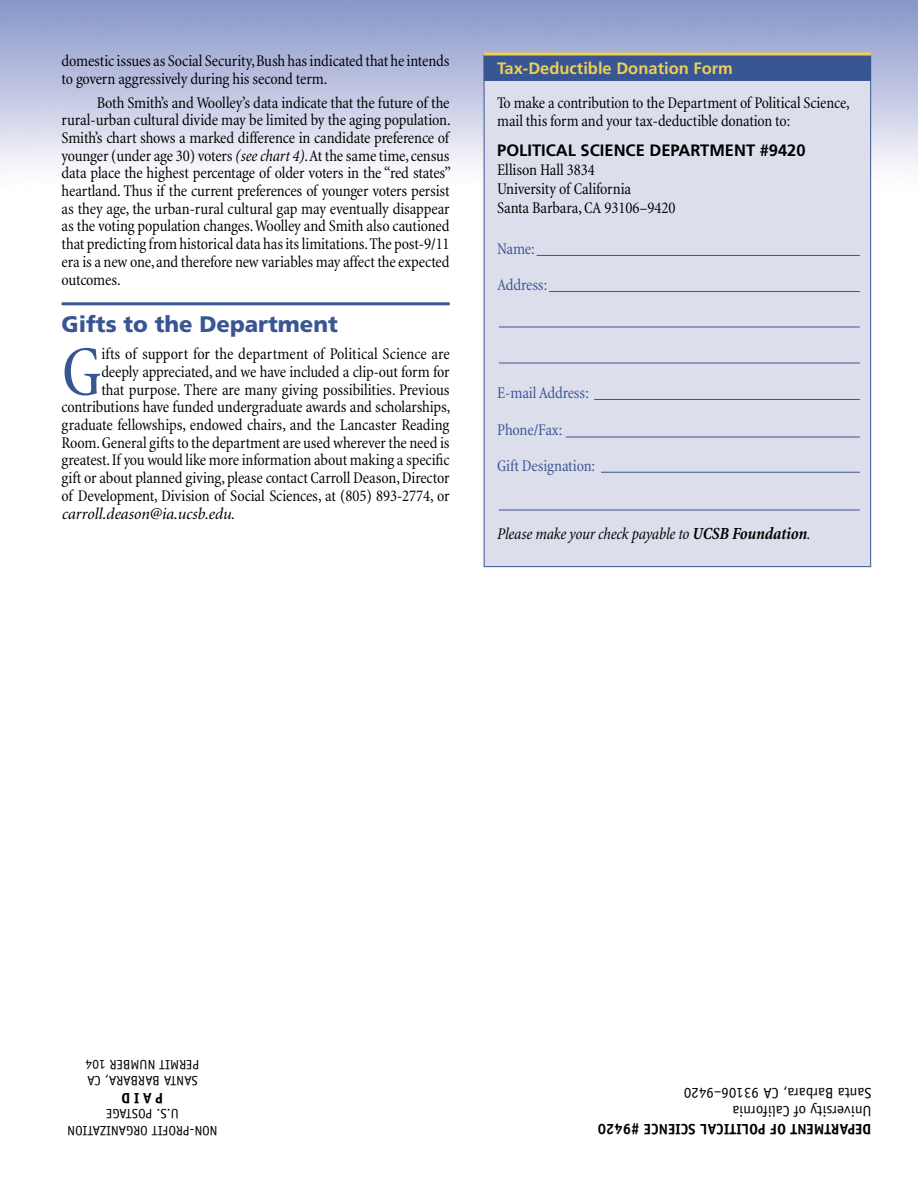
<style>
.page{position:relative;width:918px;height:1188px;background:#fff}
.page>*{position:absolute;margin:0;border:0;box-sizing:border-box;transform-origin:0 0}
.t1{font:condensed 71.85px "Minion";color:#385694}
.t2{font:900 22.5px "Frutiger";color:#385694}
.t3{font:condensed 16.5px/17.7px "Minion";letter-spacing:-.01em;color:#000}
.t4{font:condensed 16.5px/36px "Minion";letter-spacing:-.01em;color:#385694}
.t5{font:italic condensed 16.5px "Minion";letter-spacing:-.01em;color:#000}
.t6{font:700 16.5px "Frutiger";color:#000}
.t7{font:italic 16.5px "Minion";letter-spacing:-.005em;color:#000}
.t8{font:700 16.5px "Frutiger";color:#edcf55}
.t9{font:15px/18px "Officina Sans";color:#000}
.t10{font:700 15px "Officina Sans";color:#000}
.t11{font:13.5px/16.5px "Officina Sans";color:#000;text-align:center}
.s1{font-style:italic}
.s2{font-style:normal;font-stretch:condensed}
.s3{font-weight:700;font-size:17.25px}
</style>
<div class="page">
<img style="left:0;top:0;width:918px;height:533px">
<div style="left:484px;top:55px;width:387px;height:512px;background:#dddeec"></div>
<div style="left:484px;top:54px;width:386px;height:26px;background:#385694"></div>
<div style="left:484px;top:53px;width:387px;height:28px;border:2px solid #385694"></div>
<svg style="left:484px;top:52px;width:387px;height:4px;background:#cdbc6c"></svg>
<hr style="left:537px;top:255px;width:323px;height:1px;background:#385694">
<hr style="left:549px;top:291px;width:311px;height:1px;background:#385694">
<hr style="left:594px;top:399px;width:266px;height:1px;background:#385694">
<hr style="left:566px;top:437px;width:294px;height:1px;background:#385694">
<hr style="left:499px;top:327px;width:361px;height:1px;background:#385694">
<hr style="left:499px;top:510px;width:361px;height:1px;background:#385694">
<hr style="left:601px;top:472px;width:259px;height:1px;background:#385694">
<hr style="left:499px;top:363px;width:361px;height:1px;background:#385694">
<hr style="left:62px;top:302px;width:388px;height:3px;background:#385694">
<p class="t3" style="left:62px;top:52px;width:390px">domestic issues as Social Security, Bush has indicated that he intends to govern aggressively during his second term.</p>
<p class="t3" style="left:62px;top:94px;width:391px;text-align:justify;text-indent:35px">Both Smith’s and Woolley’s data indicate that the future of the rural-urban cultural divide may be limited by the aging population.<br>Smith’s chart shows a marked difference in candidate preference of younger (under age 30) voters <span class="s1">(see chart 4)</span>. At the same time, census data place the highest percentage of older voters in the “red states” heartland. Thus if the current preferences of younger voters persist as they age, the urban-rural cultural gap may eventually disappear as the voting population changes. Woolley and Smith also cautioned that predicting from historical data has its limitations. The post-9/11 era is a new one, and therefore new variables may affect the expected outcomes.</p>
<h2 class="t2" style="left:62px;top:311px;width:278px">Gifts to the Department</h2>
<h1 class="t1" style="left:62px;top:335px;width:42px">G</h1>
<p class="t3" style="left:101px;top:346px;width:350px">ifts of support for the department of Political Science are</p>
<p class="t3" style="left:101px;top:363px;width:350px">deeply appreciated, and we have included a clip-out form for</p>
<p class="t3" style="left:101px;top:381px;width:350px">that purpose. There are many giving possibilities. Previous</p>
<p class="t3" style="left:62px;top:399px;width:390px">contributions have funded undergraduate awards and scholarships,</p>
<p class="t3" style="left:62px;top:416px;width:389px">graduate fellowships, endowed chairs, and the Lancaster Reading</p>
<p class="t3" style="left:62px;top:434px;width:390px">Room. General gifts to the department are used wherever the need is</p>
<p class="t3" style="left:62px;top:452px;width:389px">greatest. If you would like more information about making a specific</p>
<p class="t3" style="left:62px;top:470px;width:390px">gift or about planned giving, please contact Carroll Deason, Director</p>
<p class="t3" style="left:62px;top:487px;width:390px">of Development, Division of Social Sciences, at (805) 893-2774, or</p>
<p class="t7" style="left:62px;top:505px;width:175px">carroll.deason@ia.ucsb.edu<span class="s2">.</span></p>
<p class="t8" style="left:497px;top:59px;width:237px">Tax-Deductible Donation Form</p>
<p class="t3" style="left:497px;top:95px;width:354px">To make a contribution to the Department of Political Science, mail this form and your tax-deductible donation to:</p>
<p class="t6" style="left:497px;top:141px;width:310px">POLITICAL SCIENCE DEPARTMENT #9420</p>
<p class="t3" style="left:497px;top:161px;width:180px;line-height:18.9px">Ellison Hall 3834<br>University of California<br>Santa Barbara, CA 93106–9420</p>
<p class="t4" style="left:497px;top:231px;width:52px">Name:<br>Address:</p>
<p class="t4" style="left:497px;top:375px;width:93px">E-mail Address:</p>
<p class="t4" style="left:497px;top:412px;width:99px">Phone/Fax:<br>Gift Designation:</p>
<p class="t5" style="left:497px;top:525px;width:315px">Please make your check payable to <span class="s3">UCSB Foundation</span>.</p>
<p class="t11" style="left:199px;top:1089px;width:115px;text-align:left;rotate:-180deg">SANTA BARBARA, CA<br>PERMIT NUMBER 104</p>
<p class="t10" style="left:163px;top:1107px;width:43px;rotate:-180deg">PAID</p>
<p class="t11" style="left:217px;top:1138px;width:151px;rotate:-180deg">NON-PROFIT ORGANIZATION<br>U.S. POSTAGE</p>
<p class="t9" style="left:871px;top:1120px;width:189px;rotate:-180deg">University of California<br>Santa Barbara, CA 93106–9420</p>
<p class="t10" style="left:871px;top:1138px;width:275px;rotate:-180deg">DEPARTMENT OF POLITICAL SCIENCE #9420</p>
</div>
